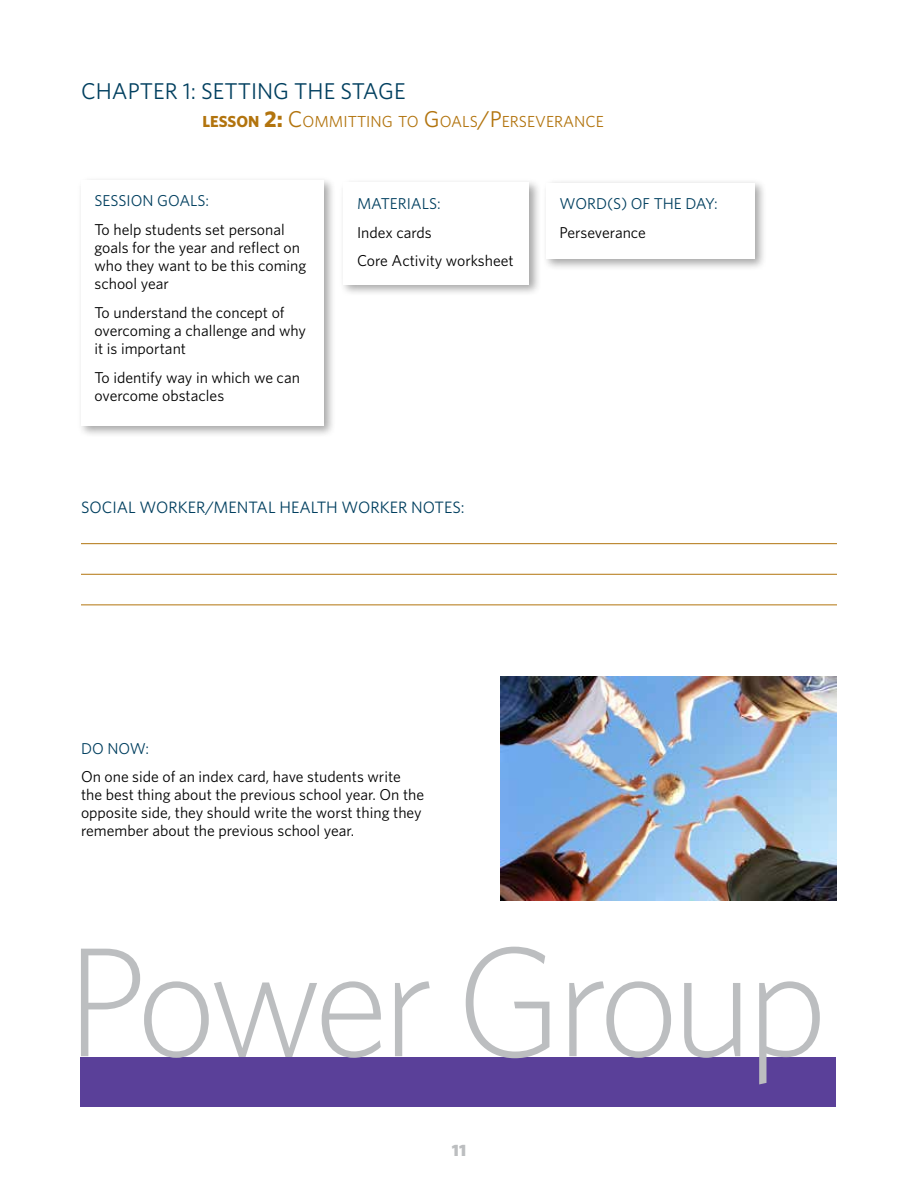
<style>
.page{position:relative;width:918px;height:1188px;background:#fff}
.page>*{position:absolute;margin:0;border:0;box-sizing:border-box;transform-origin:0 0}
.t1{font:300 155.85px "Whitney";letter-spacing:-.05em;color:#bcbec0}
.t2{font:22.8px "Whitney";color:#003f5f}
.t3{font:16.5px "Whitney";color:#003f5f}
.t4{font:900 16.5px "Whitney";color:#bcbec0}
.t5{font:16.05px "Whitney";color:#b2740e}
.t6{font:15.75px/18px "Whitney";color:#000}
.t7{font:15.75px "Whitney";color:#003f5f}
.s1{font-weight:700}
.s2{font-weight:700;font-size:22.8px}
.s3{font-size:22.8px}
</style>
<div class="page">
<div style="left:77px;top:176px;width:260px;height:262px;background:#000;opacity:.35"></div>
<div style="left:81px;top:180px;width:243px;height:246px;background:#fff"></div>
<div style="left:339px;top:178px;width:202px;height:119px;background:#000;opacity:.35"></div>
<div style="left:344px;top:183px;width:185px;height:102px;background:#fff"></div>
<div style="left:542px;top:179px;width:225px;height:92px;background:#000;opacity:.35"></div>
<div style="left:546px;top:183px;width:209px;height:76px;background:#fff"></div>
<hr style="left:81px;top:543px;width:756px;height:1px;background:#b2740e">
<hr style="left:81px;top:574px;width:756px;height:1px;background:#b2740e">
<hr style="left:81px;top:604px;width:756px;height:1px;background:#b2740e">
<div style="left:80px;top:1057px;width:756px;height:50px;background:#5a4099"></div>
<img style="left:500px;top:676px;width:337px;height:224px">
<h2 class="t2" style="left:81px;top:76px;width:326px">CHAPTER 1: SETTING THE STAGE</h2>
<p class="t5" style="left:202px;top:110px;width:403px"><span class="s1">LESSON</span> <span class="s2">2:</span> <span class="s3">C</span>OMMITTING TO <span class="s3">G</span>OALS<span class="s3">/P</span>ERSEVERANCE</p>
<p class="t7" style="left:94px;top:190px;width:116px">SESSION GOALS:</p>
<p class="t6" style="left:94px;top:220px;width:213px">To help students set personal goals for the year and reflect on who they want to be this coming school year</p>
<p class="t6" style="left:94px;top:303px;width:213px">To understand the concept of overcoming a challenge and why it is important</p>
<p class="t6" style="left:94px;top:368px;width:207px">To identify way in which we can overcome obstacles</p>
<p class="t7" style="left:357px;top:193px;width:85px">MATERIALS:</p>
<p class="t6" style="left:357px;top:217px;width:158px;line-height:28.8px">Index cards<br>Core Activity worksheet</p>
<p class="t3" style="left:81px;top:496px;width:385px">SOCIAL WORKER/MENTAL HEALTH WORKER NOTES:</p>
<p class="t7" style="left:560px;top:193px;width:160px">WORD(S) OF THE DAY:</p>
<p class="t6" style="left:560px;top:223px;width:88px">Perseverance</p>
<p class="t7" style="left:81px;top:738px;width:70px">DO NOW:</p>
<p class="t6" style="left:81px;top:768px;width:345px">On one side of an index card, have students write the best thing about the previous school year. On the opposite side, they should write the worst thing they remember about the previous school year.</p>
<h1 class="t1" style="left:65px;top:898px;width:764px">Power Group</h1>
<p class="t4" style="left:452px;top:1139px;width:16px">11</p>
</div>
